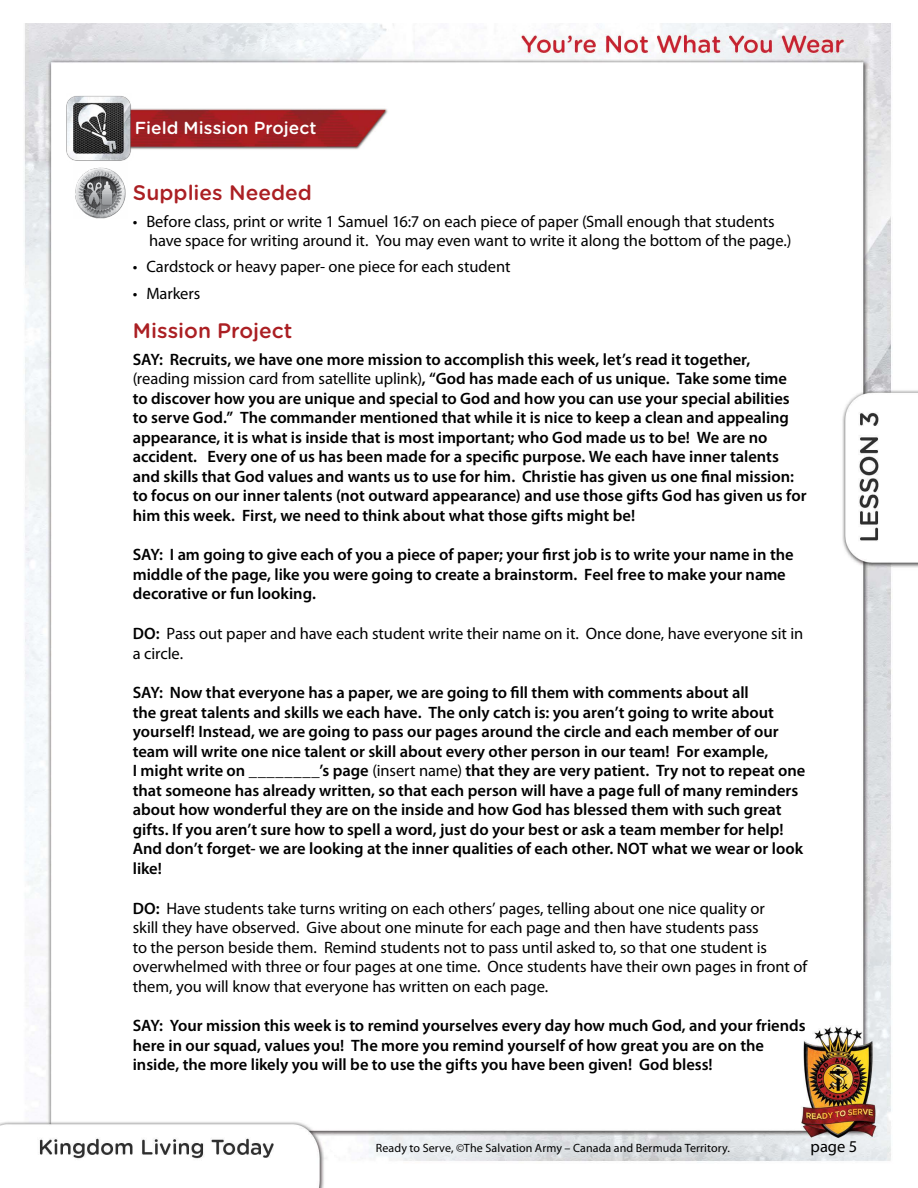
<style>
.page{position:relative;width:918px;height:1188px;background:#fff}
.page>*{position:absolute;margin:0;border:0;box-sizing:border-box;transform-origin:0 0}
.t1{font:500 21px "Gotham Rounded";color:#ab1f23}
.t2{font:500 17.4px "Gotham Rounded";color:#fff}
.t3{font:600 16.5px/19.5px "Myriad Pro";color:#000}
.t4{font:16.5px/19.5px "Myriad Pro";letter-spacing:-.005em;color:#000}
.t5{font:12px "Myriad Pro";letter-spacing:.01em;color:#000}
.s1{font-weight:400}
.s2{font-weight:600}
</style>
<div class="page">
<img style="left:0;top:23px;width:918px;height:1165px">
<img style="left:134px;top:105px;width:254px;height:45px">
<img style="left:66px;top:93px;width:68px;height:69px">
<img style="left:73px;top:162px;width:55px;height:56px">
<p class="t2" style="left:135px;top:116px;width:183px">Field Mission Project</p>
<p class="t1" style="left:133px;top:178px;width:181px">Supplies Needed</p>
<p class="t4" style="left:149px;top:211px;width:644px;text-indent:-16px">• Before class, print or write 1 Samuel 16:7 on each piece of paper (Small enough that students have space for writing around it. You may even want to write it along the bottom of the page.)</p>
<p class="t4" style="left:133px;top:257px;width:379px">• Cardstock or heavy paper- one piece for each student</p>
<p class="t4" style="left:133px;top:283px;width:69px">• Markers</p>
<p class="t1" style="left:133px;top:316px;width:161px">Mission Project</p>
<p class="t3" style="left:133px;top:349px;width:675px">SAY: Recruits, we have one more mission to accomplish this week, let’s read it together, <span class="s1">(reading mission card from satellite uplink)</span>, “God has made each of us unique. Take some time<br>to discover how you are unique and special to God and how you can use your special abilities to serve God.” The commander mentioned that while it is nice to keep a clean and appealing appearance, it is what is inside that is most important; who God made us to be! We are no accident. Every one of us has been made for a specific purpose. We each have inner talents and skills that God values and wants us to use for him. Christie has given us one final mission: to focus on our inner talents (not outward appearance) and use those gifts God has given us for him this week. First, we need to think about what those gifts might be!</p>
<p class="t3" style="left:133px;top:545px;width:662px">SAY: I am going to give each of you a piece of paper; your first job is to write your name in the middle of the page, like you were going to create a brainstorm. Feel free to make your name decorative or fun looking.</p>
<p class="t4" style="left:133px;top:624px;width:672px"><span class="s2">DO:</span> Pass out paper and have each student write their name on it. Once done, have everyone sit in a circle.</p>
<p class="t3" style="left:133px;top:683px;width:674px">SAY: Now that everyone has a paper, we are going to fill them with comments about all<br>the great talents and skills we each have. The only catch is: you aren’t going to write about yourself! Instead, we are going to pass our pages around the circle and each member of our team will write one nice talent or skill about every other person in our team! For example,<br>I might write on ________’s page <span class="s1">(insert name)</span> that they are very patient. Try not to repeat one that someone has already written, so that each person will have a page full of many reminders about how wonderful they are on the inside and how God has blessed them with such great gifts. If you aren’t sure how to spell a word, just do your best or ask a team member for help!<br>And don’t forget- we are looking at the inner qualities of each other. NOT what we wear or look like!</p>
<p class="t4" style="left:133px;top:898px;width:676px"><span class="s2">DO:</span> Have students take turns writing on each others’ pages, telling about one nice quality or<br>skill they have observed. Give about one minute for each page and then have students pass<br>to the person beside them. Remind students not to pass until asked to, so that one student is overwhelmed with three or four pages at one time. Once students have their own pages in front of them, you will know that everyone has written on each page.</p>
<p class="t3" style="left:133px;top:1016px;width:674px">SAY: Your mission this week is to remind yourselves every day how much God, and your friends here in our squad, values you! The more you remind yourself of how great you are on the inside, the more likely you will be to use the gifts you have been given! God bless!</p>
<p class="t5" style="left:376px;top:1141px;width:356px">Ready to Serve, ©The Salvation Army – Canada and Bermuda Territory.</p>
<p class="t4" style="left:811px;top:1136px;width:48px">page 5</p>
</div>
